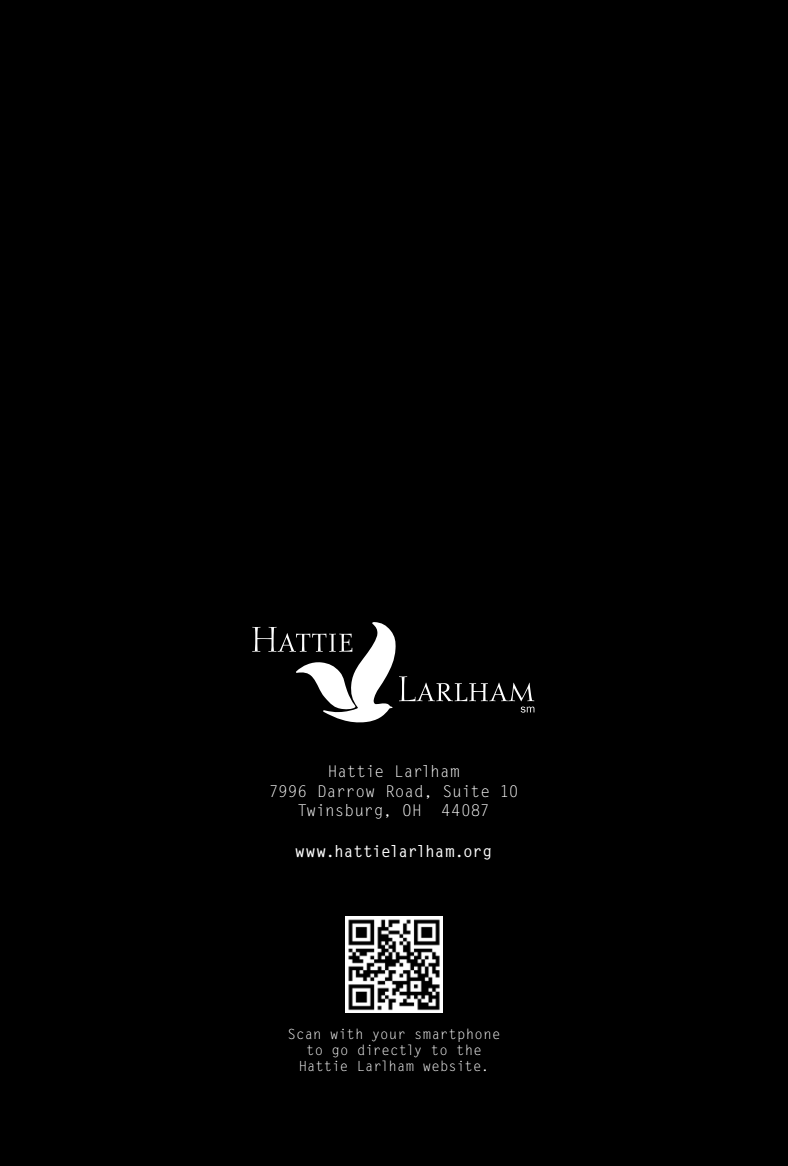
<style>
.page{position:relative;width:788px;height:1166px;background:#000}
.page>*{position:absolute;margin:0;border:0;box-sizing:border-box;transform-origin:0 0}
.t1{font:16.1px/19.6px "Letter Gothic Std";color:#fff;text-align:center}
.t2{font:700 16.1px "Letter Gothic Std";letter-spacing:-.01em;color:#fff}
.t3{font:14px/15.8px "Letter Gothic Std";letter-spacing:.015em;color:#fff;text-align:center}
</style>
<div class="page">
<img style="left:346px;top:916px;width:96px;height:96px">
<svg style="left:252px;top:622px;width:282px;height:101px"></svg>
<p class="t1" style="left:269px;top:762px;width:251px">Hattie Larlham<br>7996 Darrow Road, Suite 10<br>Twinsburg, OH 44087</p>
<p class="t2" style="left:295px;top:841px;width:198px">www.hattielarlham.org</p>
<p class="t3" style="left:287px;top:1027px;width:214px">Scan with your smartphone to go directly to the<br>Hattie Larlham website.</p>
</div>
